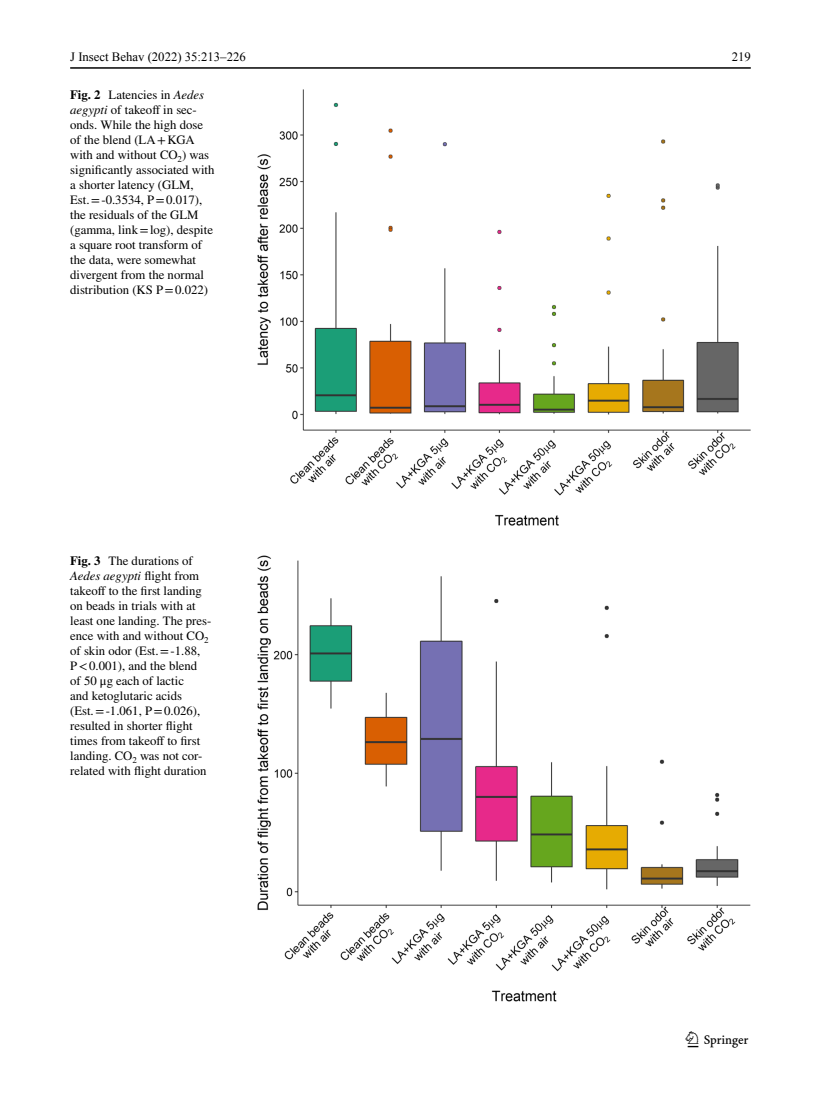
<style>
.page{position:relative;width:821px;height:1106px;background:#fff}
.page>*{position:absolute;margin:0;border:0;box-sizing:border-box;transform-origin:0 0}
.t1{font:22.5px "Springnew Regular 3";color:#000}
.t2{font:12.75px/15px "STIX";color:#000}
.t3{font:12.75px "Times New Roman";color:#000}
.s1{font-weight:700}
.s2{font-style:italic}
</style>
<div class="page">
<hr style="left:70px;top:67px;width:680px;height:2px;background:#000">
<img style="left:257px;top:89px;width:493px;height:436px">
<img style="left:257px;top:555px;width:493px;height:446px">
<p class="t3" style="left:70px;top:52px;width:177px">J Insect Behav (2022) 35:213–226</p>
<p class="t3" style="left:732px;top:52px;width:21px">219</p>
<p class="t2" style="left:70px;top:88px;width:146px"><span class="s1">Fig. 2</span> Latencies in <span class="s2">Aedes aegypti</span> of takeoff in sec&shy;onds. While the high dose of the blend (LA+KGA with and without CO<sub>2</sub>) was significantly associated with a shorter latency (GLM,<br>Est.=-0.3534, P=0.017), the residuals of the GLM (gamma, link=log), despite a square root transform of the data, were somewhat divergent from the normal distribution (KS P=0.022)</p>
<p class="t2" style="left:70px;top:554px;width:143px"><span class="s1">Fig. 3</span> The durations of<br><span class="s2">Aedes aegypti</span> flight from takeoff to the first landing on beads in trials with at least one landing. The pres&shy;ence with and without CO<sub>2 </sub>of skin odor (Est.=-1.88,<br>P&lt;0.001), and the blend<br>of 50 μg each of lactic<br>and ketoglutaric acids (Est.=-1.061, P=0.026), resulted in shorter flight times from takeoff to first landing. CO<sub>2</sub> was not cor&shy;related with flight duration</p>
<h1 class="t1" style="left:687px;top:1031px;width:62px">1 3</h1>
</div>
